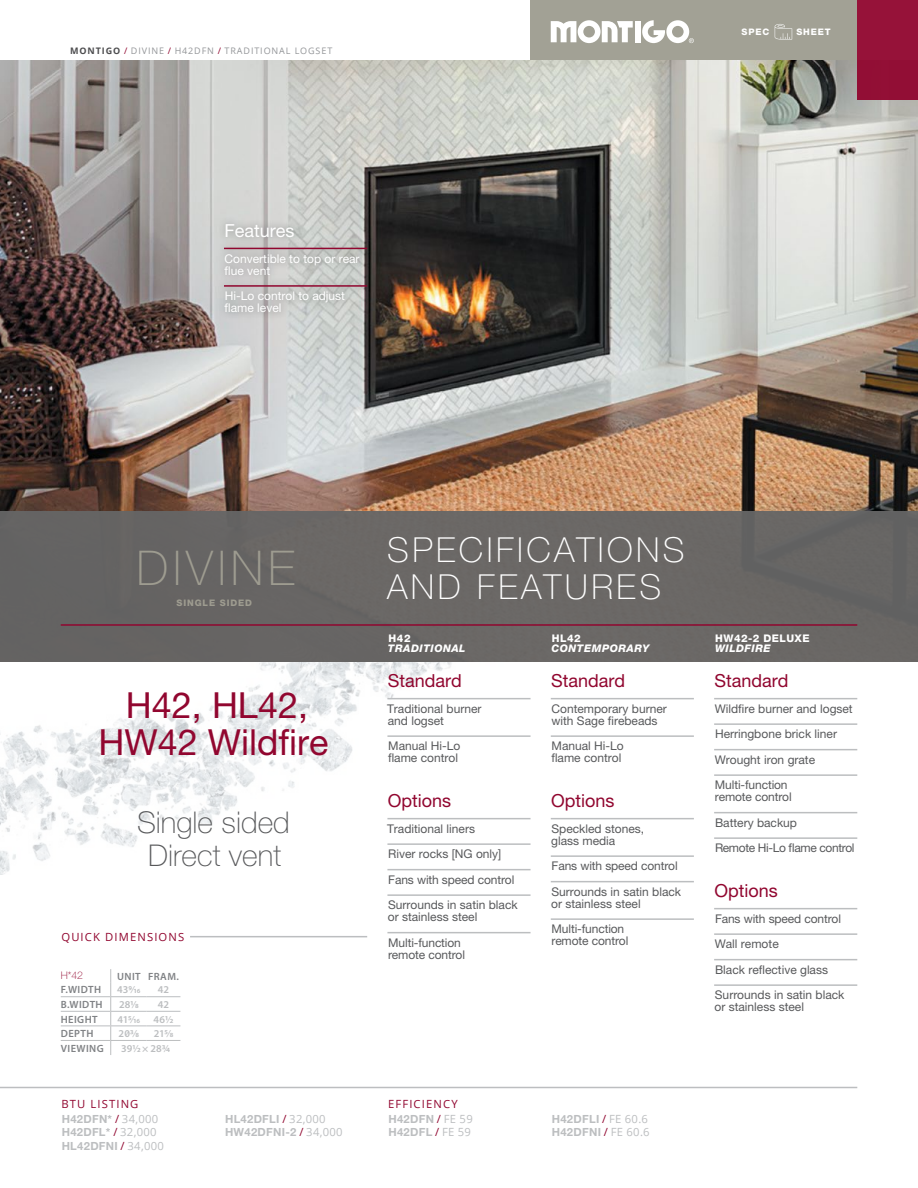
<style>
.page{position:relative;width:918px;height:1188px;background:#fff}
.page>*{position:absolute;margin:0;border:0;box-sizing:border-box;transform-origin:0 0}
.t1{font:100 48px "Helvetica Neue LT Pro";letter-spacing:.1em;color:#9e9c90}
.t2{font:36px/37.5px "Helvetica Neue LT Pro";color:#91062f;text-align:center}
.t3{font:100 34.5px/37.5px "Helvetica Neue LT Pro";letter-spacing:.1em;color:#fff}
.t4{font:100 30px/33px "Helvetica Neue LT Pro";color:#58595b;text-align:center}
.t5{font:18px "Helvetica Neue LT Pro";color:#91062f}
.t6{font:18px "Helvetica Neue LT Pro";color:#fff}
.t7{font:12px/25.5px "Helvetica Neue LT Pro";color:#58595b}
.t8{font:12px/12px "Helvetica Neue LT Pro";color:#fff}
.t9{font:700 11.25px "Helvetica Neue LT Pro";letter-spacing:.025em;color:#bcbec0}
.t10{font:11.25px "Open Sans";letter-spacing:.1em;color:#91062f}
.t11{font:600 10.5px "Myriad Pro";letter-spacing:.01em;color:#bcbec0}
.t12{font:600 10.5px "Myriad Pro";letter-spacing:.035em;color:#808285}
.t13{font:italic 800 10.5px "Helvetica Neue LT Pro";letter-spacing:.05em;color:#fff}
.t14{font:800 10.5px "Helvetica Neue LT Pro";letter-spacing:.04em;color:#fff}
.t15{font:100 10.5px "Helvetica Neue LT Pro";color:#91062f}
.t16{font:9px "Open Sans";letter-spacing:.1em;color:#939598}
.t17{font:800 9px "Helvetica Neue LT Pro";letter-spacing:.1em;color:#9e9c90}
.t18{font:800 9px "Helvetica Neue LT Pro";letter-spacing:.1em;color:#fff}
.s1{font-weight:700;color:#4d4d4f}
.s2{color:#91062f}
.s3{font-family:"Open Sans";font-weight:400;color:#91062f}
.s4{font-family:"Open Sans";font-weight:400}
</style>
<div class="page">
<img style="left:0;top:661px;width:560px;height:213px">
<div style="left:531px;top:0;width:326px;height:100px;background:#9e9c90"></div>
<hr style="left:0;top:1087px;width:857px;height:1px;background:#bcbec0">
<img style="left:0;top:61px;width:918px;height:450px">
<div style="left:0;top:511px;width:918px;height:150px;background:#666"></div>
<hr style="left:61px;top:996px;width:50px;height:1px;background:#bcbec0">
<hr style="left:111px;top:996px;width:36px;height:1px;background:#bcbec0">
<hr style="left:147px;top:996px;width:33px;height:1px;background:#bcbec0">
<hr style="left:61px;top:1011px;width:50px;height:1px;background:#bcbec0">
<hr style="left:111px;top:1011px;width:36px;height:1px;background:#bcbec0">
<hr style="left:147px;top:1011px;width:33px;height:1px;background:#bcbec0">
<hr style="left:61px;top:1026px;width:50px;height:1px;background:#bcbec0">
<hr style="left:111px;top:1026px;width:36px;height:1px;background:#bcbec0">
<hr style="left:147px;top:1026px;width:33px;height:1px;background:#bcbec0">
<hr style="left:61px;top:1040px;width:50px;height:1px;background:#bcbec0">
<hr style="left:111px;top:1040px;width:36px;height:1px;background:#bcbec0">
<hr style="left:147px;top:1040px;width:33px;height:1px;background:#bcbec0">
<svg style="left:110px;top:969px;width:1px;height:86px"></svg>
<hr style="left:190px;top:936px;width:177px;height:1px;background:#bcbec0">
<hr style="left:61px;top:624px;width:796px;height:2px;background:#91062f">
<div style="left:857px;top:0;width:61px;height:100px;background:#961239"></div>
<hr style="left:551px;top:698px;width:143px;height:1px;background:#bcbec0">
<hr style="left:551px;top:735px;width:143px;height:2px;background:#bcbec0">
<hr style="left:551px;top:818px;width:143px;height:1px;background:#bcbec0">
<hr style="left:551px;top:855px;width:143px;height:2px;background:#bcbec0">
<hr style="left:551px;top:881px;width:143px;height:1px;background:#bcbec0">
<hr style="left:551px;top:918px;width:143px;height:2px;background:#bcbec0">
<hr style="left:387px;top:698px;width:144px;height:1px;background:#bcbec0">
<hr style="left:387px;top:735px;width:144px;height:2px;background:#bcbec0">
<hr style="left:387px;top:818px;width:144px;height:1px;background:#bcbec0">
<hr style="left:387px;top:843px;width:144px;height:2px;background:#bcbec0">
<hr style="left:387px;top:869px;width:144px;height:1px;background:#bcbec0">
<hr style="left:387px;top:894px;width:144px;height:2px;background:#bcbec0">
<hr style="left:387px;top:932px;width:144px;height:1px;background:#bcbec0">
<hr style="left:714px;top:698px;width:143px;height:1px;background:#bcbec0">
<hr style="left:714px;top:723px;width:143px;height:2px;background:#bcbec0">
<hr style="left:714px;top:749px;width:143px;height:1px;background:#bcbec0">
<hr style="left:714px;top:774px;width:143px;height:2px;background:#bcbec0">
<hr style="left:714px;top:812px;width:143px;height:1px;background:#bcbec0">
<hr style="left:714px;top:837px;width:143px;height:2px;background:#bcbec0">
<hr style="left:714px;top:908px;width:143px;height:1px;background:#bcbec0">
<hr style="left:714px;top:933px;width:143px;height:2px;background:#bcbec0">
<hr style="left:714px;top:959px;width:143px;height:1px;background:#bcbec0">
<hr style="left:714px;top:984px;width:143px;height:2px;background:#bcbec0">
<div style="left:216px;top:216px;width:159px;height:105px;background:#000;opacity:.35"></div>
<hr style="left:224px;top:248px;width:143px;height:1px;background:#91062f">
<hr style="left:224px;top:285px;width:143px;height:2px;background:#91062f">
<svg style="left:775px;top:24px;width:17px;height:15px"></svg>
<svg style="left:642px;top:20px;width:52px;height:23px"></svg>
<div style="left:635px;top:21px;width:6px;height:21px;background:#fff"></div>
<svg style="left:551px;top:20px;width:82px;height:23px"></svg>
<p class="t16" style="left:70px;top:45px;width:258px"><span class="s1">MONTIGO</span> <span class="s2">/</span> DIVINE <span class="s2">/</span> H42DFN <span class="s2">/</span> TRADITIONAL LOGSET</p>
<h3 class="t6" style="left:224px;top:220px;width:72px">Features</h3>
<p class="t8" style="left:225px;top:252px;width:136px">Convertible to top or rear flue vent</p>
<p class="t8" style="left:225px;top:290px;width:122px">Hi-Lo control to adjust flame level</p>
<p class="t18" style="left:741px;top:26px;width:29px">SPEC</p>
<p class="t18" style="left:796px;top:26px;width:36px">SHEET</p>
<h1 class="t1" style="left:137px;top:541px;width:160px">DIVINE</h1>
<p class="t17" style="left:177px;top:597px;width:77px">SINGLE SIDED</p>
<h2 class="t2" style="left:98px;top:686px;width:232px">H42, HL42,<br>HW42 Wildfire</h2>
<h3 class="t4" style="left:137px;top:805px;width:154px">SINGLE SIDED<br>DIRECT VENT</h3>
<p class="t10" style="left:61px;top:929px;width:124px">QU ICK DIMENSIONS</p>
<p class="t15" style="left:61px;top:970px;width:24px">H*42</p>
<p class="t12" style="left:117px;top:969px;width:63px">UNIT FRAM.</p>
<p class="t12" style="left:61px;top:983px;width:42px">F.WIDTH</p>
<p class="t11" style="left:117px;top:983px;width:25px">439/16</p>
<p class="t11" style="left:158px;top:983px;width:13px">42</p>
<p class="t12" style="left:61px;top:998px;width:43px">B.WIDTH</p>
<p class="t11" style="left:119px;top:998px;width:21px">281/8</p>
<p class="t11" style="left:158px;top:998px;width:13px">42</p>
<p class="t12" style="left:61px;top:1012px;width:38px">HEIGHT</p>
<p class="t11" style="left:118px;top:1012px;width:24px">415/16</p>
<p class="t11" style="left:154px;top:1012px;width:21px">461/2</p>
<p class="t12" style="left:61px;top:1027px;width:34px">DEPTH</p>
<p class="t11" style="left:119px;top:1027px;width:22px">203/8</p>
<p class="t11" style="left:154px;top:1027px;width:21px">215/8</p>
<p class="t12" style="left:61px;top:1042px;width:44px">VIEWING</p>
<p class="t11" style="left:121px;top:1042px;width:51px">391/2 × 283/4</p>
<h3 class="t3" style="left:387px;top:531px;width:294px">SPECIFICATIONS<br>AND FEATURES</h3>
<p class="t14" style="left:389px;top:632px;width:24px">H42</p>
<p class="t13" style="left:388px;top:642px;width:79px">TRADITIONAL</p>
<h3 class="t5" style="left:388px;top:670px;width:76px">Standard</h3>
<p class="t7" style="left:387px;top:702px;width:96px;line-height:12px">Traditional burner and logset</p>
<p class="t7" style="left:388px;top:740px;width:74px;line-height:12px">Manual Hi-Lo flame control</p>
<h3 class="t5" style="left:388px;top:790px;width:65px">Options</h3>
<p class="t7" style="left:387px;top:816px;width:132px">Traditional liners<br>River rocks [NG only]<br>Fans with speed control<br>Surrounds in satin black</p>
<p class="t7" style="left:388px;top:904px;width:91px">or stainless steel<br>Multi-function</p>
<p class="t7" style="left:388px;top:942px;width:78px">remote control</p>
<p class="t14" style="left:552px;top:632px;width:31px">HL42</p>
<p class="t13" style="left:552px;top:642px;width:99px">CONTEMPORARY</p>
<h3 class="t5" style="left:551px;top:670px;width:76px">Standard</h3>
<p class="t7" style="left:551px;top:702px;width:117px;line-height:12px">Contemporary burner with Sage firebeads</p>
<p class="t7" style="left:551px;top:740px;width:74px;line-height:12px">Manual Hi-Lo flame control</p>
<h3 class="t5" style="left:551px;top:790px;width:65px">Options</h3>
<p class="t7" style="left:551px;top:822px;width:95px;line-height:12px">Speckled stones, glass media</p>
<p class="t7" style="left:552px;top:853px;width:131px">Fans with speed control<br>Surrounds in satin black</p>
<p class="t7" style="left:551px;top:891px;width:91px">or stainless steel<br>Multi-function</p>
<p class="t7" style="left:551px;top:928px;width:78px">remote control</p>
<p class="t10" style="left:61px;top:1096px;width:79px">BTU LISTING</p>
<p class="t10" style="left:388px;top:1096px;width:71px">EFFICIENCY</p>
<p class="t9" style="left:62px;top:1112px;width:98px">H42DFN* <span class="s3">/</span> <span class="s4">34,000</span></p>
<p class="t9" style="left:388px;top:1112px;width:86px">H42DFN <span class="s3">/</span> <span class="s4">FE 59</span></p>
<p class="t9" style="left:62px;top:1125px;width:96px">H42DFL* <span class="s3">/</span> <span class="s4">32,000</span></p>
<p class="t9" style="left:388px;top:1125px;width:84px">H42DFL <span class="s3">/</span> <span class="s4">FE 59</span></p>
<p class="t9" style="left:552px;top:1125px;width:99px">H42DFNI <span class="s3">/</span> <span class="s4">FE 60.6</span></p>
<p class="t9" style="left:225px;top:1112px;width:102px">HL42DFLI <span class="s3">/</span> <span class="s4">32,000</span></p>
<p class="t9" style="left:552px;top:1112px;width:98px">H42DFLI <span class="s3">/</span> <span class="s4">FE 60.6</span></p>
<p class="t9" style="left:225px;top:1125px;width:119px">HW42DFNI-2 <span class="s3">/</span> <span class="s4">34,000</span></p>
<p class="t9" style="left:62px;top:1139px;width:104px">HL42DFNI <span class="s3">/</span> <span class="s4">34,000</span></p>
<p class="t14" style="left:715px;top:632px;width:96px">HW42-2 DELUXE</p>
<p class="t13" style="left:715px;top:642px;width:57px">WILDFIRE</p>
<h3 class="t5" style="left:714px;top:670px;width:76px">Standard</h3>
<p class="t7" style="left:715px;top:696px;width:140px">Wildfire burner and logset<br>Herringbone brick liner<br>Wrought iron grate<br>Multi-function</p>
<p class="t7" style="left:715px;top:784px;width:141px">remote control<br>Battery backup<br>Remote Hi-Lo flame control</p>
<h3 class="t5" style="left:714px;top:880px;width:65px">Options</h3>
<p class="t7" style="left:715px;top:906px;width:131px">Fans with speed control<br>Wall remote<br>Black reflective glass<br>Surrounds in satin black</p>
<p class="t7" style="left:714px;top:994px;width:91px">or stainless steel</p>
</div>
